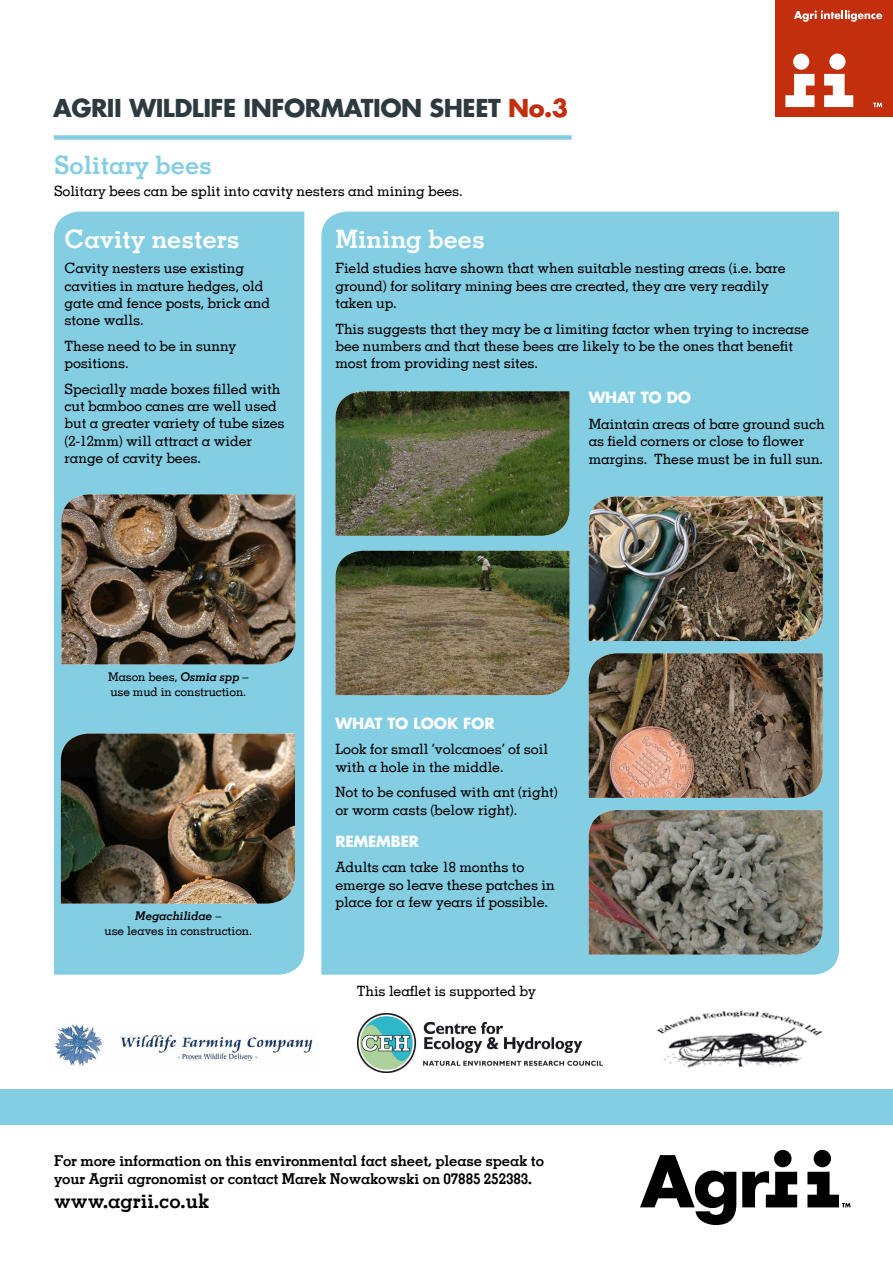
<style>
.page{position:relative;width:893px;height:1263px;background:#fff}
.page>*{position:absolute;margin:0;border:0;box-sizing:border-box;transform-origin:0 0}
.t1{font:700 25.5px "Memphis LT";color:#fff}
.t2{font:700 25.5px "Memphis LT";color:#83cee3}
.t3{font:700 24px "Futura";letter-spacing:-.02em;color:#2d3a3f}
.t4{font:700 20.25px "Memphis LT";color:#000}
.t5{font:700 15px/18px "Memphis LT";letter-spacing:-.01em;color:#000}
.t6{font:700 15px "Futura";letter-spacing:-.01em;color:#fff}
.t7{font:500 14.25px/17.2px "Memphis LT";letter-spacing:-.01em;color:#000}
.t8{font:500 12px/15px "Memphis LT";letter-spacing:-.01em;color:#000;text-align:center}
.s1{color:#c32e0d}
.s2{font-weight:700;font-style:italic}
</style>
<div class="page">
<div style="left:776px;top:1px;width:116px;height:116px;background:#c32e0d"></div>
<svg style="left:785px;top:74px;width:29px;height:33px"></svg>
<div style="left:793px;top:54px;width:16px;height:16px;background:#fff;border-radius:50%"></div>
<svg style="left:824px;top:74px;width:29px;height:33px"></svg>
<div style="left:829px;top:54px;width:16px;height:16px;background:#fff;border-radius:50%"></div>
<svg style="left:794px;top:10px;width:88px;height:12px"></svg>
<svg style="left:873px;top:103px;width:9px;height:4px"></svg>
<svg style="left:640px;top:1155px;width:96px;height:70px"></svg>
<svg style="left:742px;top:1171px;width:55px;height:36px"></svg>
<div style="left:774px;top:1150px;width:17px;height:17px;background:#000;border-radius:50%"></div>
<div style="left:814px;top:1150px;width:17px;height:17px;background:#000;border-radius:50%"></div>
<svg style="left:807px;top:1172px;width:43px;height:35px"></svg>
<div style="left:0;top:1089px;width:893px;height:35px;background:#83cee3"></div>
<div style="left:54px;top:135px;width:518px;height:5px;background:#83cee3"></div>
<img style="left:656px;top:1011px;width:167px;height:57px">
<div style="left:54px;top:212px;width:250px;height:763px;background:#83cee3"></div>
<div style="left:321px;top:212px;width:518px;height:763px;background:#83cee3"></div>
<img style="left:55px;top:1022px;width:258px;height:46px">
<img style="left:357px;top:1013px;width:246px;height:59px">
<img style="left:61px;top:733px;width:234px;height:171px">
<img style="left:61px;top:494px;width:235px;height:170px">
<img style="left:335px;top:391px;width:235px;height:145px">
<img style="left:335px;top:551px;width:235px;height:144px">
<img style="left:589px;top:496px;width:234px;height:145px">
<img style="left:589px;top:653px;width:234px;height:145px">
<img style="left:589px;top:810px;width:234px;height:145px">
<h2 class="t3" style="left:53px;top:91px;width:517px">AGRII WILDLIFE INFORMATION SHEET <span class="s1">No.3</span></h2>
<h1 class="t2" style="left:54px;top:149px;width:159px">Solitary bees</h1>
<p class="t7" style="left:54px;top:182px;width:410px">Solitary bees can be split into cavity nesters and mining bees.</p>
<h1 class="t1" style="left:65px;top:223px;width:176px">Cavity nesters</h1>
<p class="t7" style="left:65px;top:260px;width:207px">Cavity nesters use existing cavities in mature hedges, old gate and fence posts, brick and stone walls.</p>
<p class="t7" style="left:65px;top:337px;width:173px">These need to be in sunny positions.</p>
<p class="t7" style="left:65px;top:380px;width:221px">Specially made boxes filled with cut bamboo canes are well used but a greater variety of tube sizes (2-12mm) will attract a wider range of cavity bees.</p>
<h1 class="t1" style="left:335px;top:223px;width:151px">Mining bees</h1>
<p class="t7" style="left:335px;top:260px;width:452px">Field studies have shown that when suitable nesting areas (i.e. bare ground) for solitary mining bees are created, they are very readily taken up.</p>
<p class="t7" style="left:335px;top:320px;width:475px">This suggests that they may be a limiting factor when trying to increase bee numbers and that these bees are likely to be the ones that benefit most from providing nest sites.</p>
<p class="t6" style="left:589px;top:387px;width:104px">WHAT TO DO</p>
<p class="t7" style="left:589px;top:415px;width:238px">Maintain areas of bare ground such as field corners or close to flower margins. These must be in full sun.</p>
<p class="t8" style="left:108px;top:669px;width:142px;text-align:left">Mason bees, <span class="s2">Osmia spp</span> – use mud in construction.</p>
<p class="t8" style="left:105px;top:908px;width:149px"><span class="s2">Megachilidae</span> –<br>use leaves in construction.</p>
<p class="t6" style="left:335px;top:712px;width:161px">WHAT TO LOOK FOR</p>
<p class="t7" style="left:335px;top:740px;width:214px">Look for small ‘volcanoes’ of soil with a hole in the middle.</p>
<p class="t7" style="left:335px;top:783px;width:224px">Not to be confused with ant (right) or worm casts (below right).</p>
<p class="t6" style="left:335px;top:830px;width:85px">REMEMBER</p>
<p class="t7" style="left:335px;top:858px;width:221px">Adults can take 18 months to emerge so leave these patches in place for a few years if possible.</p>
<p class="t7" style="left:357px;top:983px;width:181px">This leaflet is supported by</p>
<p class="t5" style="left:54px;top:1151px;width:492px">For more information on this environmental fact sheet, please speak to your Agrii agronomist or contact Marek Nowakowski on 07885 252383.</p>
<h3 class="t4" style="left:54px;top:1187px;width:157px">www.agrii.co.uk</h3>
</div>
